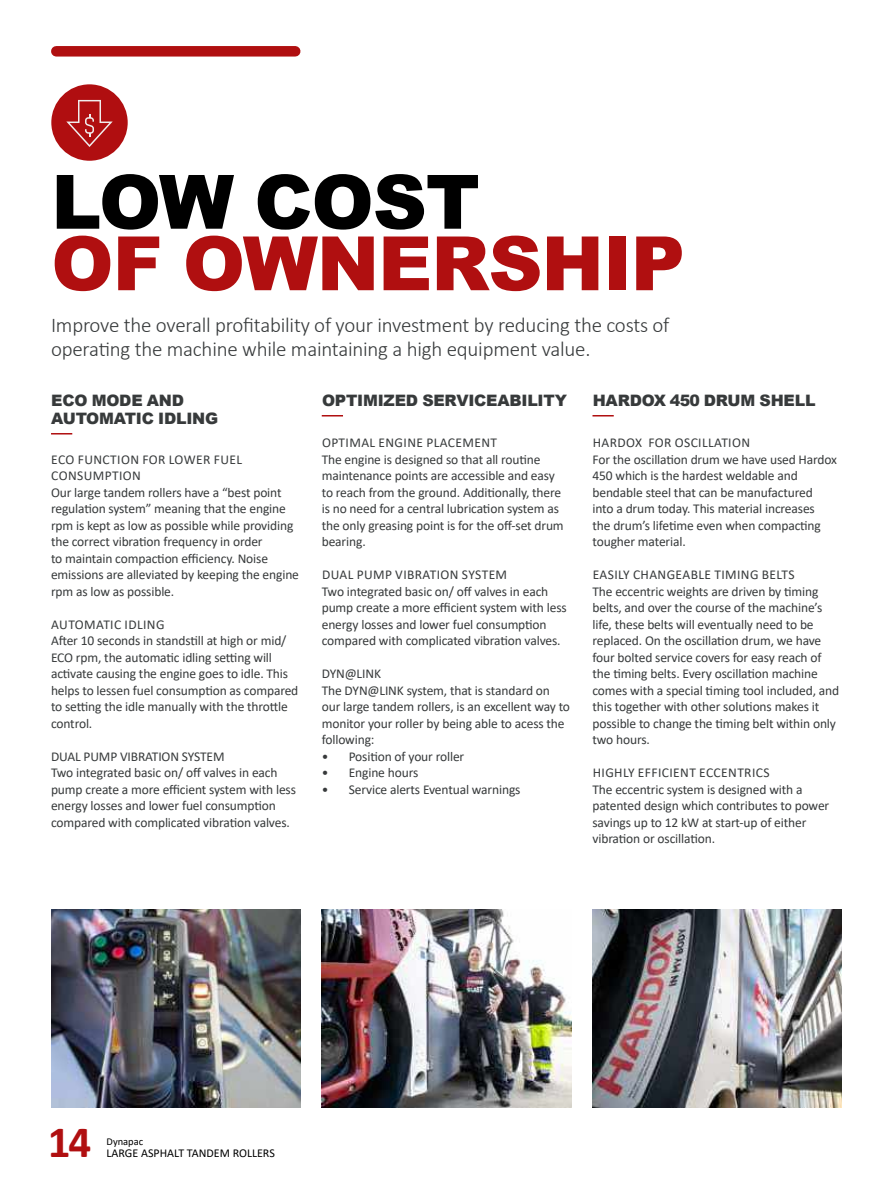
<style>
.page{position:relative;width:893px;height:1191px;background:#fff}
.page>*{position:absolute;margin:0;border:0;box-sizing:border-box;transform-origin:0 0}
.t1{font:900 75px "Arial";letter-spacing:-.015em;color:#b00f10}
.t2{font:900 75px "Arial";letter-spacing:-.015em;color:#000}
.t3{font:700 45px "Calibri";color:#b00f10}
.t4{font:300 21px/24px "Calibri";letter-spacing:-.01em;color:#373a3b}
.t5{font:900 15.75px/18px "Arial";letter-spacing:-.015em;color:#373a3b}
.t6{font:13.5px/16.5px "Calibri";letter-spacing:-.01em;color:#373a3b}
.t7{font:12px "Calibri";color:#000}
.t8{font:10.5px "Calibri";color:#000}
</style>
<div class="page">
<img style="left:322px;top:909px;width:249px;height:198px">
<img style="left:51px;top:909px;width:249px;height:198px">
<img style="left:592px;top:909px;width:250px;height:198px">
<div style="left:56px;top:46px;width:239px;height:11px;background:#b00f10"></div>
<svg style="left:51px;top:433px;width:21px;height:1px"></svg>
<svg style="left:322px;top:415px;width:21px;height:1px"></svg>
<svg style="left:592px;top:415px;width:22px;height:1px"></svg>
<div style="left:51px;top:84px;width:77px;height:77px;background:#b00e10;border-radius:50%"></div>
<svg style="left:66px;top:100px;width:47px;height:47px"></svg>
<h1 class="t2" style="left:51px;top:147px;width:430px">LOW COST</h1>
<h1 class="t1" style="left:51px;top:209px;width:635px">OF OWNERSHIP</h1>
<h3 class="t4" style="left:51px;top:312px;width:620px">Improve the overall profitability of your investment by reducing the costs of operating the machine while maintaining a high equipment value.</h3>
<p class="t5" style="left:51px;top:391px;width:168px">ECO MODE AND<br>AUTOMATIC IDLING</p>
<p class="t6" style="left:51px;top:450px;width:249px">ECO FUNCTION FOR LOWER FUEL CONSUMPTION<br>Our large tandem rollers have a “best point regulation system” meaning that the engine rpm is kept as low as possible while providing the correct vibration frequency in order<br>to maintain compaction efficiency. Noise emissions are alleviated by keeping the engine rpm as low as possible.</p>
<p class="t6" style="left:51px;top:615px;width:249px">AUTOMATIC IDLING<br>After 10 seconds in standstill at high or mid/ ECO rpm, the automatic idling setting will activate causing the engine goes to idle. This helps to lessen fuel consumption as compared to setting the idle manually with the throttle control.</p>
<p class="t6" style="left:51px;top:747px;width:247px">DUAL PUMP VIBRATION SYSTEM<br>Two integrated basic on/ off valves in each pump create a more efficient system with less energy losses and lower fuel consumption compared with complicated vibration valves.</p>
<p class="t5" style="left:322px;top:391px;width:246px">OPTIMIZED SERVICEABILITY</p>
<p class="t6" style="left:322px;top:434px;width:243px">OPTIMAL ENGINE PLACEMENT<br>The engine is designed so that all routine maintenance points are accessible and easy to reach from the ground. Additionally, there is no need for a central lubrication system as the only greasing point is for the off-set drum bearing.</p>
<p class="t6" style="left:322px;top:566px;width:247px">DUAL PUMP VIBRATION SYSTEM<br>Two integrated basic on/ off valves in each pump create a more efficient system with less energy losses and lower fuel consumption compared with complicated vibration valves.</p>
<p class="t6" style="left:322px;top:665px;width:250px">DYN@LINK<br>The DYN@LINK system, that is standard on our large tandem rollers, is an excellent way to monitor your roller by being able to acess the following:</p>
<p class="t6" style="left:322px;top:747px;width:144px">• Position of your roller</p>
<p class="t6" style="left:322px;top:764px;width:98px">• Engine hours</p>
<p class="t6" style="left:322px;top:780px;width:200px">• Service alerts Eventual warnings</p>
<p class="t5" style="left:593px;top:391px;width:224px">HARDOX 450 DRUM SHELL</p>
<p class="t6" style="left:592px;top:434px;width:246px">HARDOX FOR OSCILLATION<br>For the oscillation drum we have used Hardox 450 which is the hardest weldable and bendable steel that can be manufactured into a drum today. This material increases<br>the drum’s lifetime even when compacting tougher material.</p>
<p class="t6" style="left:592px;top:566px;width:248px">EASILY CHANGEABLE TIMING BELTS<br>The eccentric weights are driven by timing belts, and over the course of the machine’s life, these belts will eventually need to be replaced. On the oscillation drum, we have four bolted service covers for easy reach of the timing belts. Every oscillation machine comes with a special timing tool included, and this together with other solutions makes it possible to change the timing belt within only two hours.</p>
<p class="t6" style="left:592px;top:764px;width:238px">HIGHLY EFFICIENT ECCENTRICS<br>The eccentric system is designed with a patented design which contributes to power savings up to 12 kW at start-up of either vibration or oscillation.</p>
<h2 class="t3" style="left:48px;top:1110px;width:45px">14</h2>
<p class="t8" style="left:107px;top:1134px;width:38px">Dynapac</p>
<p class="t7" style="left:107px;top:1144px;width:170px">LARGE ASPHALT TANDEM ROLLERS</p>
</div>
